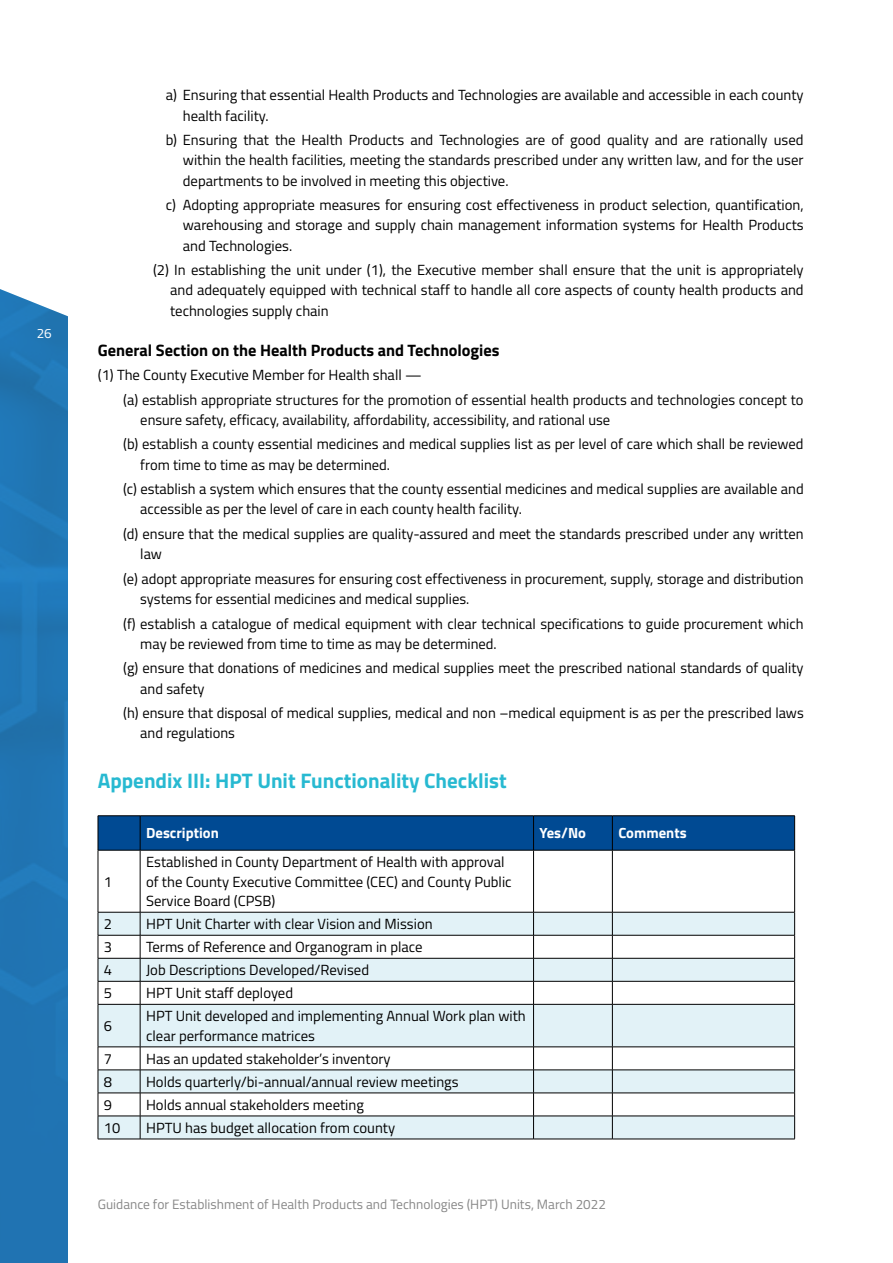
<style>
.page{position:relative;width:893px;height:1263px;background:#fff}
.page>*{position:absolute;margin:0;border:0;box-sizing:border-box;transform-origin:0 0}
.t1{font:700 21px "Titillium";color:#27b9d1}
.t2{font:700 16.5px "Titillium";color:#000}
.t3{font:14.7px/24.5px "Titillium";color:#000}
.t4{font:700 14.7px "Titillium";color:#fff}
.t5{font:13.5px "Titillium";color:#878787}
.t6{font:13.5px "Titillium";color:#fff}
</style>
<div class="page">
<img style="left:0;top:289px;width:68px;height:974px">
<div style="left:99px;top:816px;width:695px;height:34px;background:#004a93"></div>
<svg style="left:99px;top:913px;width:695px;height:226px;fill:#e2f2f7"></svg>
<hr style="left:98px;top:815px;width:42px;height:1px;background:#000">
<hr style="left:98px;top:816px;width:1px;height:34px;background:#000">
<hr style="left:140px;top:815px;width:394px;height:1px;background:#000">
<hr style="left:140px;top:816px;width:1px;height:34px;background:#000">
<hr style="left:534px;top:815px;width:78px;height:1px;background:#000">
<hr style="left:533px;top:816px;width:1px;height:34px;background:#000">
<hr style="left:612px;top:815px;width:183px;height:1px;background:#000">
<hr style="left:612px;top:816px;width:1px;height:34px;background:#000">
<hr style="left:794px;top:816px;width:1px;height:34px;background:#000">
<hr style="left:98px;top:850px;width:42px;height:1px;background:#000">
<hr style="left:98px;top:850px;width:1px;height:62px;background:#000">
<hr style="left:140px;top:850px;width:394px;height:1px;background:#000">
<hr style="left:140px;top:850px;width:1px;height:62px;background:#000">
<hr style="left:534px;top:850px;width:78px;height:1px;background:#000">
<hr style="left:533px;top:850px;width:1px;height:62px;background:#000">
<hr style="left:612px;top:850px;width:183px;height:1px;background:#000">
<hr style="left:612px;top:850px;width:1px;height:62px;background:#000">
<hr style="left:794px;top:850px;width:1px;height:62px;background:#000">
<hr style="left:98px;top:912px;width:42px;height:1px;background:#000">
<hr style="left:140px;top:912px;width:394px;height:1px;background:#000">
<hr style="left:534px;top:912px;width:78px;height:1px;background:#000">
<hr style="left:612px;top:912px;width:183px;height:1px;background:#000">
<hr style="left:98px;top:935px;width:42px;height:1px;background:#000">
<hr style="left:140px;top:935px;width:394px;height:1px;background:#000">
<hr style="left:534px;top:935px;width:78px;height:1px;background:#000">
<hr style="left:612px;top:935px;width:183px;height:1px;background:#000">
<hr style="left:98px;top:958px;width:42px;height:1px;background:#000">
<hr style="left:140px;top:958px;width:394px;height:1px;background:#000">
<hr style="left:534px;top:958px;width:78px;height:1px;background:#000">
<hr style="left:612px;top:958px;width:183px;height:1px;background:#000">
<hr style="left:98px;top:981px;width:42px;height:1px;background:#000">
<svg style="left:98px;top:912px;width:1px;height:92px"></svg>
<hr style="left:140px;top:981px;width:394px;height:1px;background:#000">
<svg style="left:140px;top:912px;width:1px;height:92px"></svg>
<hr style="left:534px;top:981px;width:78px;height:1px;background:#000">
<svg style="left:533px;top:912px;width:1px;height:92px"></svg>
<hr style="left:612px;top:981px;width:183px;height:1px;background:#000">
<svg style="left:612px;top:912px;width:1px;height:92px"></svg>
<svg style="left:794px;top:912px;width:1px;height:92px"></svg>
<hr style="left:98px;top:1004px;width:42px;height:1px;background:#000">
<hr style="left:98px;top:1004px;width:1px;height:43px;background:#000">
<hr style="left:140px;top:1004px;width:394px;height:1px;background:#000">
<hr style="left:140px;top:1004px;width:1px;height:43px;background:#000">
<hr style="left:534px;top:1004px;width:78px;height:1px;background:#000">
<hr style="left:533px;top:1004px;width:1px;height:43px;background:#000">
<hr style="left:612px;top:1004px;width:183px;height:1px;background:#000">
<hr style="left:612px;top:1004px;width:1px;height:43px;background:#000">
<hr style="left:794px;top:1004px;width:1px;height:43px;background:#000">
<hr style="left:98px;top:1046px;width:42px;height:1px;background:#000">
<hr style="left:140px;top:1046px;width:394px;height:1px;background:#000">
<hr style="left:534px;top:1046px;width:78px;height:1px;background:#000">
<hr style="left:612px;top:1046px;width:183px;height:1px;background:#000">
<hr style="left:98px;top:1070px;width:42px;height:1px;background:#000">
<hr style="left:140px;top:1070px;width:394px;height:1px;background:#000">
<hr style="left:534px;top:1070px;width:78px;height:1px;background:#000">
<hr style="left:612px;top:1070px;width:183px;height:1px;background:#000">
<hr style="left:98px;top:1093px;width:42px;height:1px;background:#000">
<hr style="left:140px;top:1093px;width:394px;height:1px;background:#000">
<hr style="left:534px;top:1093px;width:78px;height:1px;background:#000">
<hr style="left:612px;top:1093px;width:183px;height:1px;background:#000">
<hr style="left:98px;top:1116px;width:42px;height:1px;background:#000">
<svg style="left:98px;top:1047px;width:1px;height:92px"></svg>
<hr style="left:140px;top:1116px;width:394px;height:1px;background:#000">
<svg style="left:140px;top:1047px;width:1px;height:92px"></svg>
<hr style="left:534px;top:1116px;width:78px;height:1px;background:#000">
<svg style="left:533px;top:1047px;width:1px;height:92px"></svg>
<hr style="left:612px;top:1116px;width:183px;height:1px;background:#000">
<svg style="left:612px;top:1047px;width:1px;height:92px"></svg>
<svg style="left:794px;top:1047px;width:1px;height:92px"></svg>
<hr style="left:98px;top:1139px;width:42px;height:1px;background:#000">
<hr style="left:140px;top:1139px;width:394px;height:1px;background:#000">
<hr style="left:534px;top:1139px;width:78px;height:1px;background:#000">
<hr style="left:612px;top:1139px;width:183px;height:1px;background:#000">
<p class="t6" style="left:37px;top:323px;width:17px">26</p>
<p class="t3" style="left:183px;top:84px;width:622px;line-height:20.2px;text-indent:-17px">a) Ensuring that essential Health Products and Technologies are available and accessible in each county health facility.</p>
<p class="t3" style="left:183px;top:129px;width:622px;line-height:20.2px;text-align:justify;text-indent:-17px">b) Ensuring that the Health Products and Technologies are of good quality and are rationally used within the health facilities, meeting the standards prescribed under any written law, and for the user departments to be involved in meeting this objective.</p>
<p class="t3" style="left:183px;top:194px;width:622px;line-height:20.2px;text-align:justify;text-indent:-17px">c) Adopting appropriate measures for ensuring cost effectiveness in product selection, quantification, warehousing and storage and supply chain management information systems for Health Products and Technologies.</p>
<p class="t3" style="left:170px;top:259px;width:635px;line-height:20.2px;text-align:justify;text-indent:-17px">(2) In establishing the unit under (1), the Executive member shall ensure that the unit is appropriately and adequately equipped with technical staff to handle all core aspects of county health products and technologies supply chain</p>
<p class="t2" style="left:98px;top:337px;width:403px">General Section on the Health Products and Technologies</p>
<p class="t3" style="left:123px;top:362px;width:682px;text-indent:-26px">(1) The County Executive Member for Health shall —<br>(a) establish appropriate structures for the promotion of essential health products and technologies concept to</p>
<p class="t3" style="left:123px;top:407px;width:682px;text-indent:17px">ensure safety, efficacy, availability, affordability, accessibility, and rational use<br>(b) establish a county essential medicines and medical supplies list as per level of care which shall be reviewed</p>
<p class="t3" style="left:123px;top:452px;width:682px;text-indent:17px">from time to time as may be determined.<br>(c) establish a system which ensures that the county essential medicines and medical supplies are available and</p>
<p class="t3" style="left:123px;top:496px;width:682px;text-indent:17px">accessible as per the level of care in each county health facility.<br>(d) ensure that the medical supplies are quality-assured and meet the standards prescribed under any written</p>
<p class="t3" style="left:123px;top:541px;width:682px;text-indent:17px">law<br>(e) adopt appropriate measures for ensuring cost effectiveness in procurement, supply, storage and distribution</p>
<p class="t3" style="left:123px;top:586px;width:682px;text-indent:17px">systems for essential medicines and medical supplies.<br>(f) establish a catalogue of medical equipment with clear technical specifications to guide procurement which</p>
<p class="t3" style="left:123px;top:631px;width:682px;text-indent:17px">may be reviewed from time to time as may be determined.<br>(g) ensure that donations of medicines and medical supplies meet the prescribed national standards of quality</p>
<p class="t3" style="left:123px;top:675px;width:682px;text-indent:17px">and safety<br>(h) ensure that disposal of medical supplies, medical and non –medical equipment is as per the prescribed laws</p>
<p class="t3" style="left:140px;top:720px;width:96px">and regulations</p>
<h1 class="t1" style="left:98px;top:764px;width:410px">Appendix III: HPT Unit Functionality Checklist</h1>
<p class="t4" style="left:146px;top:822px;width:74px">Description</p>
<p class="t4" style="left:540px;top:822px;width:48px">Yes/No</p>
<p class="t4" style="left:618px;top:822px;width:70px">Comments</p>
<p class="t3" style="left:104px;top:869px;width:10px">1</p>
<p class="t3" style="left:146px;top:851px;width:367px;line-height:19.5px">Established in County Department of Health with approval of the County Executive Committee (CEC) and County Public<br>Service Board (CPSB)</p>
<p class="t3" style="left:104px;top:911px;width:10px">2</p>
<p class="t3" style="left:146px;top:911px;width:288px">HPT Unit Charter with clear Vision and Mission</p>
<p class="t3" style="left:104px;top:934px;width:10px">3</p>
<p class="t3" style="left:146px;top:934px;width:278px">Terms of Reference and Organogram in place</p>
<p class="t3" style="left:104px;top:957px;width:10px">4</p>
<p class="t3" style="left:146px;top:957px;width:225px">Job Descriptions Developed/Revised</p>
<p class="t3" style="left:104px;top:980px;width:10px">5</p>
<p class="t3" style="left:146px;top:980px;width:149px">HPT Unit staff deployed</p>
<p class="t3" style="left:104px;top:1013px;width:10px">6</p>
<p class="t3" style="left:146px;top:1006px;width:381px;line-height:19.5px">HPT Unit developed and implementing Annual Work plan with clear performance matrices</p>
<p class="t3" style="left:104px;top:1046px;width:10px">7</p>
<p class="t3" style="left:146px;top:1046px;width:246px">Has an updated stakeholder’s inventory</p>
<p class="t3" style="left:104px;top:1069px;width:10px">8</p>
<p class="t3" style="left:146px;top:1069px;width:314px">Holds quarterly/bi-annual/annual review meetings</p>
<p class="t3" style="left:104px;top:1092px;width:10px">9</p>
<p class="t3" style="left:146px;top:1092px;width:219px">Holds annual stakeholders meeting</p>
<p class="t3" style="left:104px;top:1115px;width:18px">10</p>
<p class="t3" style="left:146px;top:1115px;width:251px">HPTU has budget allocation from county</p>
<p class="t5" style="left:98px;top:1195px;width:510px">Guidance for Establishment of Health Products and Technologies (HPT) Units, March 2022</p>
</div>
